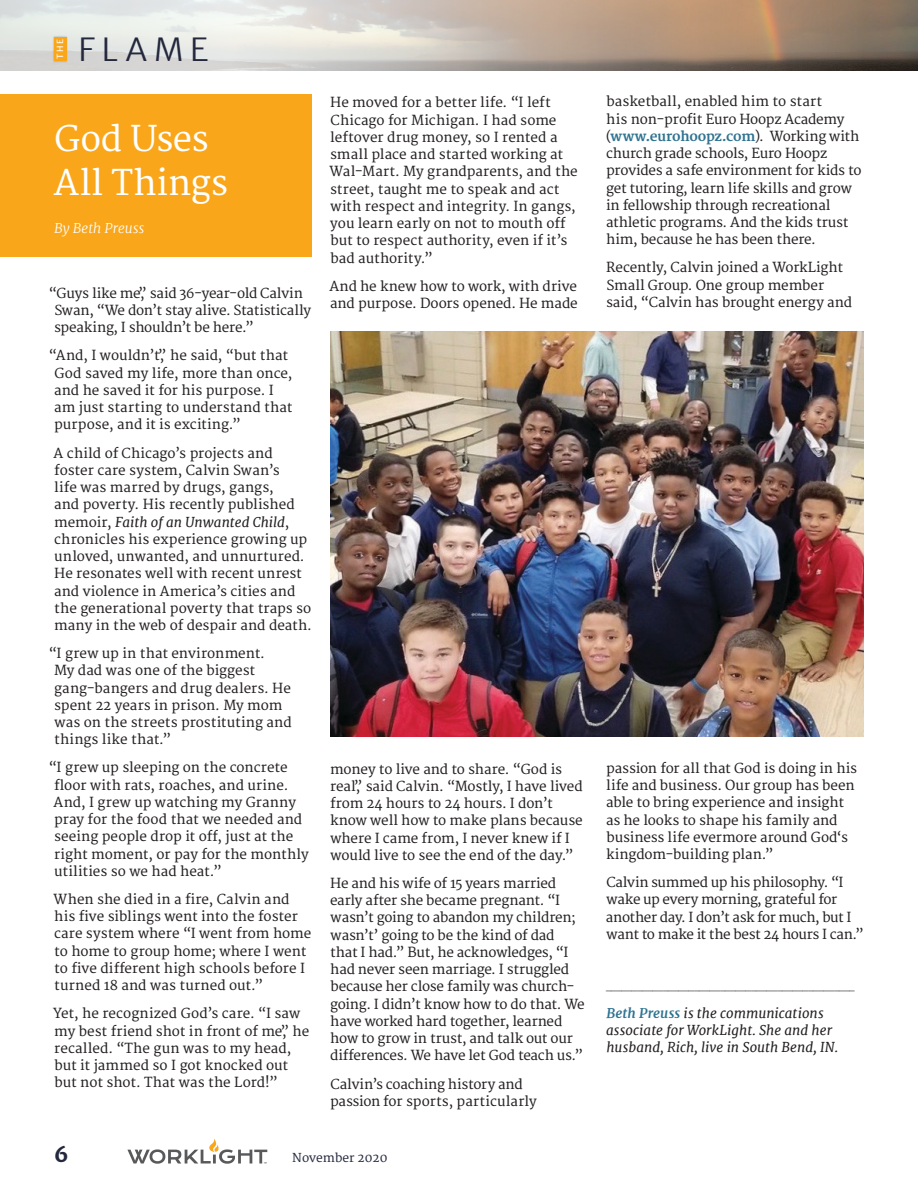
<style>
.page{position:relative;width:918px;height:1188px;background:#fff}
.page>*{position:absolute;margin:0;border:0;box-sizing:border-box;transform-origin:0 0}
.t1{font:34.5px/43.5px "Merriweather";letter-spacing:-.01em;color:#fff}
.t2{font:300 32.1px "Merriweather Sans";letter-spacing:.2em;color:#24283d}
.t3{font:700 21px "Merriweather Sans";color:#24283d}
.t4{font:13.5px/17.2px "Merriweather";letter-spacing:-.005em;color:#231f20}
.t5{font:13.5px/17.2px "Merriweather";letter-spacing:-.025em;color:#231f20}
.t6{font:italic 13.5px/17.2px "Merriweather";letter-spacing:.005em;color:#231f20}
.t7{font:italic 300 13.5px "Merriweather";letter-spacing:.01em;color:#fff}
.t8{font:12px "Merriweather";color:#24283d}
.t9{font:8.55px "Merriweather Sans";color:#fff}
.t10{font:7.5px "Merriweather";color:#231f20}
.s1{font-style:italic}
.s2{font-weight:700;color:#2f7390}
</style>
<div class="page">
<svg style="left:0;top:0;width:918px;height:70px;background:#c0b5a9"></svg>
<div style="left:52px;top:35px;width:16px;height:28px;background:#4d585f;opacity:.4"></div>
<div style="left:54px;top:37px;width:12px;height:24px;background:#faa61a"></div>
<div style="left:0;top:94px;width:312px;height:163px;background:#faa61a"></div>
<img style="left:330px;top:332px;width:534px;height:405px">
<svg style="left:127px;top:1139px;width:140px;height:25px"></svg>
<p class="t9" style="left:55px;top:59px;width:21px;rotate:-90deg">THE</p>
<h2 class="t2" style="left:78px;top:30px;width:132px">FLAME</h2>
<h1 class="t1" style="left:54px;top:118px;width:176px">God Uses<br>All Things</h1>
<p class="t7" style="left:54px;top:220px;width:92px">By Beth Preuss</p>
<p class="t4" style="left:54px;top:285px;width:259px;text-indent:-5px">“Guys like me,” said 36-year-old Calvin<br>Swan, “We don’t stay alive. Statistically speaking, I shouldn’t be here.”</p>
<p class="t4" style="left:54px;top:348px;width:240px;text-indent:-5px">“And, I wouldn’t,” he said, “but that God saved my life, more than once, and he saved it for his purpose. I am just starting to understand that purpose, and it is exciting.”</p>
<p class="t4" style="left:54px;top:445px;width:260px">A child of Chicago’s projects and foster care system, Calvin Swan’s<br>life was marred by drugs, gangs,<br>and poverty. His recently published memoir, <span class="s1">Faith of an Unwanted Child</span>, chronicles his experience growing up unloved, unwanted, and unnurtured.<br>He resonates well with recent unrest and violence in America’s cities and the generational poverty that traps so many in the web of despair and death.</p>
<p class="t4" style="left:54px;top:645px;width:239px;text-indent:-5px">“I grew up in that environment.<br>My dad was one of the biggest gang-bangers and drug dealers. He spent 22 years in prison. My mom was on the streets prostituting and things like that.”</p>
<p class="t4" style="left:54px;top:760px;width:257px;text-indent:-5px">“I grew up sleeping on the concrete floor with rats, roaches, and urine.<br>And, I grew up watching my Granny pray for the food that we needed and seeing people drop it off, just at the right moment, or pay for the monthly utilities so we had heat.”</p>
<p class="t4" style="left:54px;top:891px;width:259px">When she died in a fire, Calvin and his five siblings went into the foster care system where “I went from home to home to group home; where I went to five different high schools before I turned 18 and was turned out.”</p>
<p class="t4" style="left:53px;top:1005px;width:258px">Yet, he recognized God’s care. “I saw my best friend shot in front of me,” he recalled. “The gun was to my head, but it jammed so I got knocked out but not shot. That was the Lord!”</p>
<p class="t4" style="left:330px;top:94px;width:250px">He moved for a better life. “I left<br>Chicago for Michigan. I had some leftover drug money, so I rented a small place and started working at<br>Wal-Mart. My grandparents, and the street, taught me to speak and act with respect and integrity. In gangs, you learn early on not to mouth off but to respect authority, even if it’s bad authority.”</p>
<p class="t4" style="left:330px;top:278px;width:250px">And he knew how to work, with drive and purpose. Doors opened. He made</p>
<p class="t4" style="left:330px;top:761px;width:254px">money to live and to share. “God is real,” said Calvin. “Mostly, I have lived from 24 hours to 24 hours. I don’t know well how to make plans because where I came from, I never knew if I would live to see the end of the day.”</p>
<p class="t4" style="left:330px;top:875px;width:256px">He and his wife of 15 years married early after she became pregnant. “I wasn’t going to abandon my children; wasn’t’ going to be the kind of dad that I had.” But, he acknowledges, “I had never seen marriage. I struggled because her close family was church&shy;going. I didn’t know how to do that. We have worked hard together, learned how to grow in trust, and talk out our differences. We have let God teach us.”</p>
<p class="t4" style="left:330px;top:1076px;width:208px">Calvin’s coaching history and passion for sports, particularly</p>
<h3 class="t3" style="left:54px;top:1141px;width:16px">6</h3>
<p class="t8" style="left:292px;top:1151px;width:97px">November 2020</p>
<p class="t4" style="left:606px;top:94px;width:257px">basketball, enabled him to start<br>his non-profit Euro Hoopz Academy (<span class="s2">www.eurohoopz.com</span>). Working with church grade schools, Euro Hoopz provides a safe environment for kids to get tutoring, learn life skills and grow in fellowship through recreational athletic programs. And the kids trust him, because he has been there.</p>
<p class="t4" style="left:606px;top:260px;width:248px">Recently, Calvin joined a WorkLight<br>Small Group. One group member said, “Calvin has brought energy and</p>
<p class="t4" style="left:606px;top:760px;width:253px">passion for all that God is doing in his life and business. Our group has been able to bring experience and insight as he looks to shape his family and business life evermore around God‘s kingdom-building plan.”</p>
<p class="t5" style="left:606px;top:874px;width:260px">Calvin summed up his philosophy. “I wake up every morning, grateful for another day. I don’t ask for much, but I want to make it the best 24 hours I can.”</p>
<p class="t10" style="left:606px;top:983px;width:250px">________________________________________________</p>
<p class="t6" style="left:606px;top:1004px;width:234px"><span class="s2">Beth Preuss</span> is the communications associate for WorkLight. She and her husband, Rich, live in South Bend, IN.</p>
</div>
